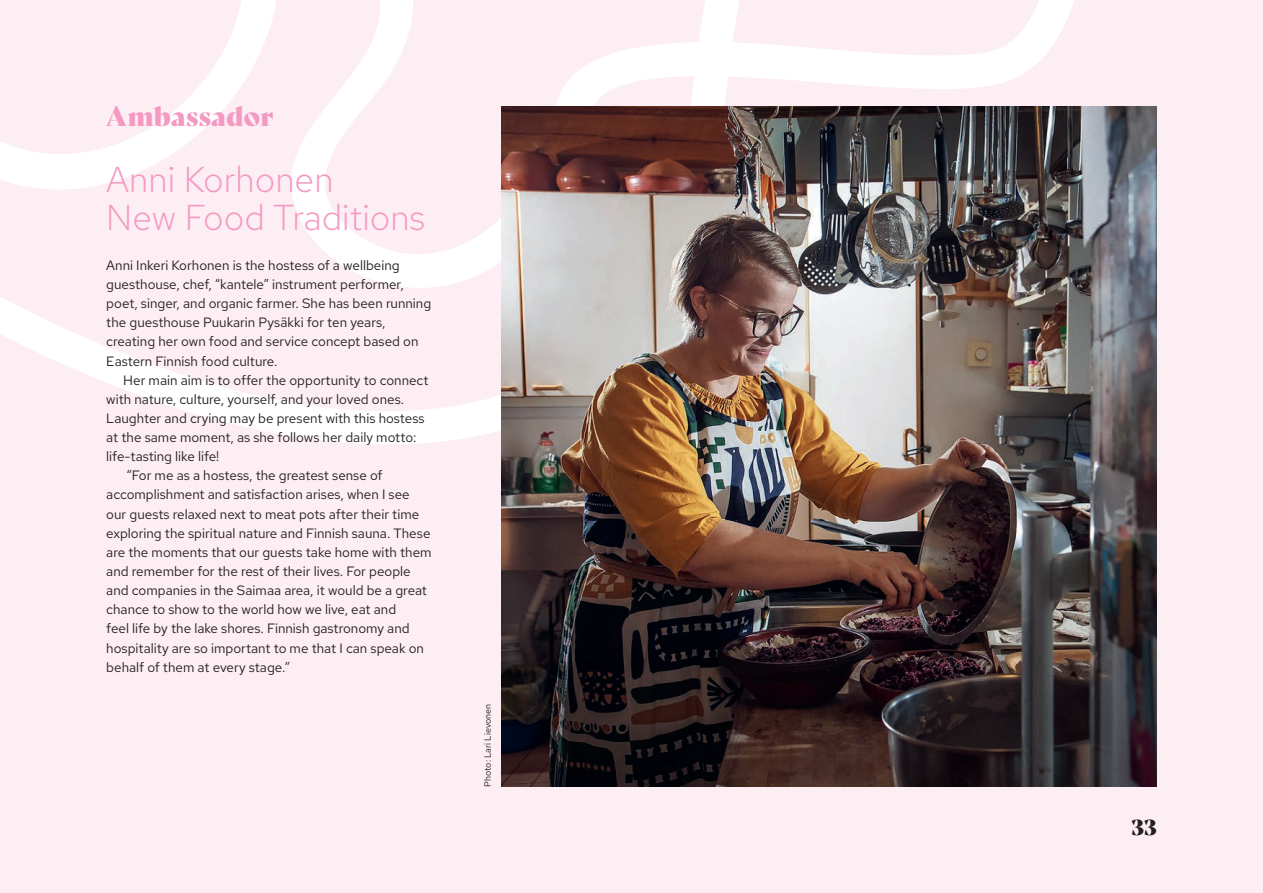
<style>
.page{position:relative;width:1263px;height:893px;background:#fdeef4}
.page>*{position:absolute;margin:0;border:0;box-sizing:border-box;transform-origin:0 0}
.t1{font:300 36px/37.5px "Red Hat Text";color:#f499c2}
.t2{font:27px "Bely Display";color:#f499c2}
.t3{font:21px "Bely Display";color:#231f20}
.t4{font:13.5px/19.2px "Red Hat Text";color:#231f20}
.t5{font:9px "Red Hat Text";color:#231f20}
</style>
<div class="page">
<svg style="left:0;top:0;width:1074px;height:488px"></svg>
<img style="left:502px;top:106px;width:655px;height:681px">
<h2 class="t2" style="left:106px;top:95px;width:169px">Ambassador</h2>
<h1 class="t1" style="left:106px;top:160px;width:320px">Anni Korhonen<br>New Food Traditions</h1>
<p class="t4" style="left:106px;top:255px;width:326px">Anni Inkeri Korhonen is the hostess of a wellbeing guesthouse, chef, “kantele” instrument performer, poet, singer, and organic farmer. She has been running the guesthouse Puukarin Pysäkki for ten years, creating her own food and service concept based on Eastern Finnish food culture.</p>
<p class="t4" style="left:123px;top:370px;width:307px">Her main aim is to offer the opportunity to connect</p>
<p class="t4" style="left:106px;top:389px;width:297px">with nature, culture, yourself, and your loved ones.</p>
<p class="t4" style="left:106px;top:408px;width:320px">Laughter and crying may be present with this hostess</p>
<p class="t4" style="left:106px;top:427px;width:312px">at the same moment, as she follows her daily motto:</p>
<p class="t4" style="left:106px;top:447px;width:114px">life-tasting like life!</p>
<p class="t4" style="left:126px;top:466px;width:258px">“For me as a hostess, the greatest sense of</p>
<p class="t4" style="left:106px;top:485px;width:305px">accomplishment and satisfaction arises, when I see</p>
<p class="t4" style="left:106px;top:504px;width:314px">our guests relaxed next to meat pots after their time</p>
<p class="t4" style="left:106px;top:523px;width:326px">exploring the spiritual nature and Finnish sauna. These</p>
<p class="t4" style="left:106px;top:542px;width:327px">are the moments that our guests take home with them</p>
<p class="t4" style="left:106px;top:561px;width:306px">and remember for the rest of their lives. For people</p>
<p class="t4" style="left:106px;top:581px;width:322px">and companies in the Saimaa area, it would be a great</p>
<p class="t4" style="left:106px;top:600px;width:291px">chance to show to the world how we live, eat and</p>
<p class="t4" style="left:106px;top:619px;width:305px">feel life by the lake shores. Finnish gastronomy and</p>
<p class="t4" style="left:106px;top:638px;width:319px">hospitality are so important to me that I can speak on</p>
<p class="t4" style="left:106px;top:657px;width:186px">behalf of them at every stage.”</p>
<p class="t5" style="left:482px;top:787px;width:84px;rotate:-90deg">Photo: Lari Lievonen</p>
<h3 class="t3" style="left:1131px;top:810px;width:27px">33</h3>
</div>
